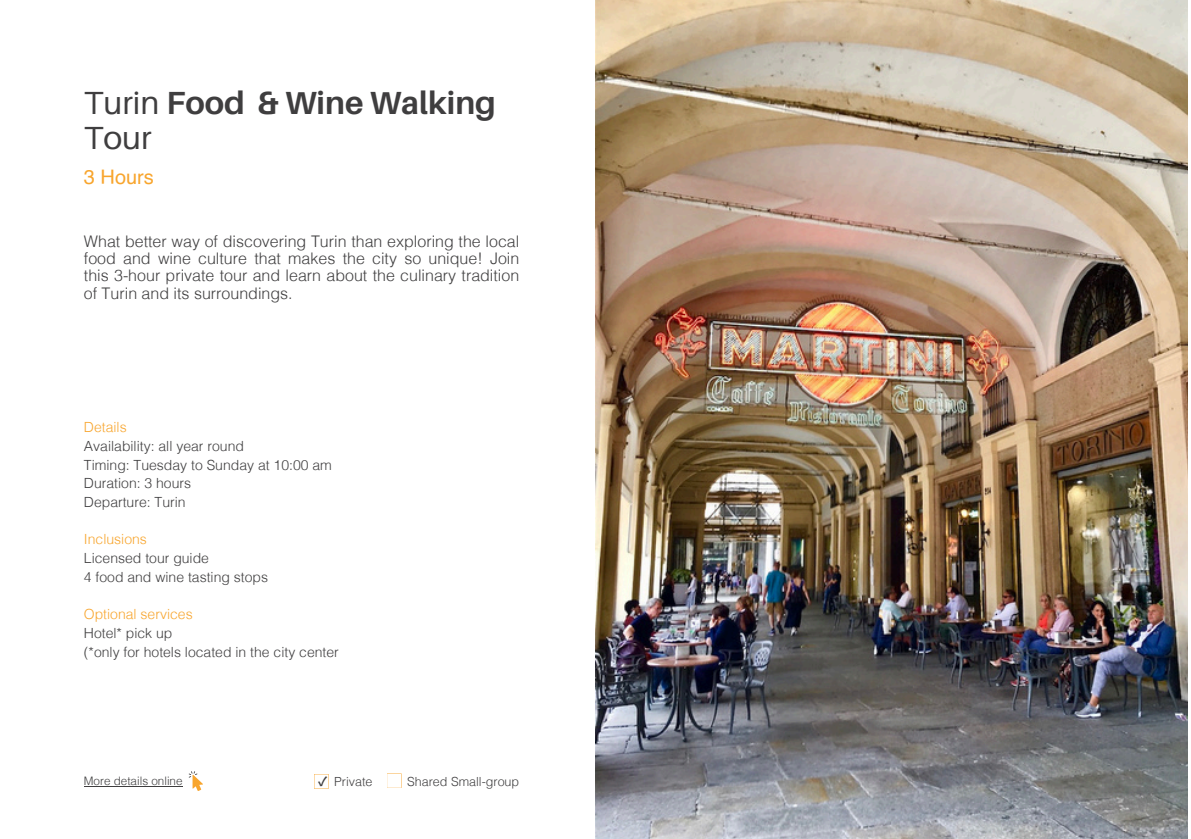
<style>
.page{position:relative;width:1191px;height:839px;background:#fff}
.page>*{position:absolute;margin:0;border:0;box-sizing:border-box;transform-origin:0 0}
.t1{font:700 32px/34.4px "Aileron";color:#3f3e3f}
.t2{font:20px "Helvetica";color:#f8a52d}
.t3{font:300 16px/17.4px "Helvetica";color:#3f3e3f;text-align:justify}
.t4{font:300 14px/18.6px "Helvetica";color:#3f3e3f}
.t5{font:300 14px/18.6px "Helvetica";color:#f8a52d}
.t6{font:300 12.6px "Helvetica";color:#3f3e3f}
.t7{font:300 11.6px "Helvetica";color:#3f3e3f}
.s1{font-weight:400}
.s2{color:#f8a52d}
.s3{color:#3f3e3f}
.s4{font-family:"Noto Sans CJ Ksc";font-weight:700}
</style>
<div class="page">
<svg style="left:189px;top:771px;width:13px;height:19px"></svg>
<hr style="left:84px;top:785px;width:99px;height:1px;background:#3f3e3f">
<svg style="left:314px;top:774px;width:15px;height:14px"></svg>
<svg style="left:387px;top:773px;width:15px;height:15px"></svg>
<img style="left:595px;top:0;width:593px;height:838px">
<h1 class="t1" style="left:84px;top:85px;width:413px"><span class="s1">Turin</span> Food &amp; Wine Walking<br><span class="s1">Tour</span></h1>
<h3 class="t2" style="left:84px;top:169px;width:72px">3 Hours</h3>
<h2 class="t3" style="left:84px;top:232px;width:437px">What better way of discovering Turin than exploring the local food and wine culture that makes the city so unique! Join this 3-hour private tour and learn about the culinary tradition of Turin and its surroundings.</h2>
<p class="t4" style="left:84px;top:418px;width:250px"><span class="s2">Details<br></span>Availability: all year round<br>Timing: Tuesday to Sunday at 10:00 am<br>Duration: 3 hours<br>Departure: Turin</p>
<p class="t4" style="left:84px;top:530px;width:186px"><span class="s2">Inclusions<br></span>Licensed tour guide<br>4 food and wine tasting stops</p>
<p class="t5" style="left:84px;top:604px;width:110px">Optional services<br><span class="s3">Hotel* pick up</span></p>
<p class="t4" style="left:84px;top:642px;width:257px">(*only for hotels located in the city center</p>
<h4 class="t7" style="left:84px;top:773px;width:100px">More details online</h4>
<h4 class="t6" style="left:318px;top:773px;width:56px"><span class="s4">✓</span> Private</h4>
<h4 class="t6" style="left:407px;top:773px;width:114px">Shared Small-group</h4>
</div>
